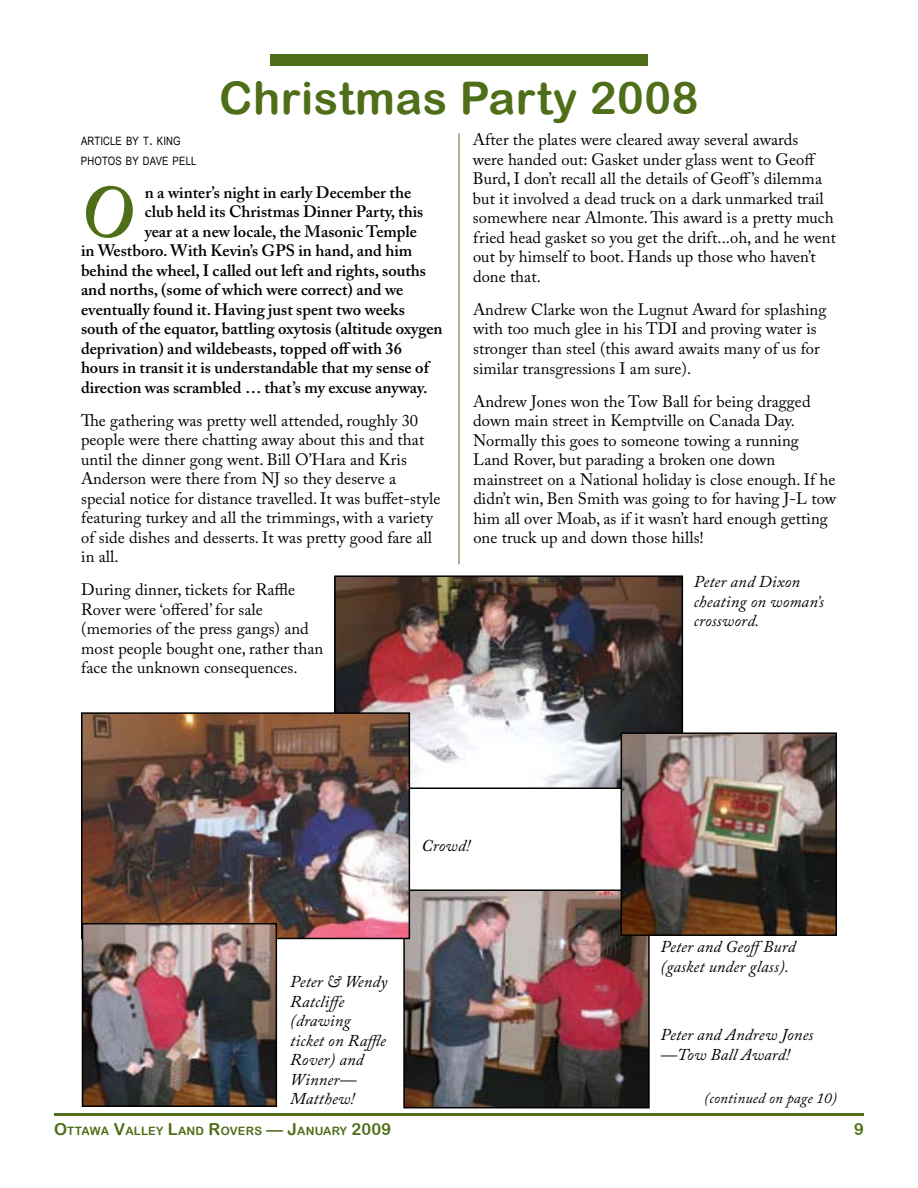
<style>
.page{position:relative;width:918px;height:1188px;background:#fff}
.page>*{position:absolute;margin:0;border:0;box-sizing:border-box;transform-origin:0 0}
.t1{font:italic 600 74.4px "Adobe Caslon Pro";color:#4f6e18}
.t2{font:45px "Arial Rounded MT Bold";letter-spacing:.01em;color:#4f6e18}
.t3{font:16.5px/19.5px "Adobe Caslon Pro";letter-spacing:.005em;color:#000}
.t4{font:600 16.5px "Adobe Caslon Pro";color:#000}
.t5{font:italic 16.5px/19.5px "Adobe Caslon Pro";letter-spacing:.01em;color:#000}
.t6{font:italic 15px "Adobe Caslon Pro";letter-spacing:.01em;color:#000}
.t7{font:11.55px "Arial Rounded MT Bold";letter-spacing:.02em;color:#4f6e18}
.t8{font:11.55px/19.5px "Arial Narrow";letter-spacing:.015em;color:#000}
.s1{font-size:16.5px}
</style>
<div class="page">
<hr style="left:54px;top:1113px;width:810px;height:3px;background:#4f6e18">
<img style="left:406px;top:893px;width:241px;height:212px">
<div style="left:403px;top:890px;width:247px;height:218px;border:2px solid #000"></div>
<hr style="left:459px;top:133px;width:1px;height:431px;background:#4f6e18">
<div style="left:270px;top:54px;width:378px;height:12px;background:#4f6e18"></div>
<img style="left:337px;top:578px;width:343px;height:208px">
<div style="left:334px;top:575px;width:349px;height:214px;border:2px solid #000"></div>
<img style="left:624px;top:735px;width:210px;height:198px">
<div style="left:621px;top:732px;width:216px;height:204px;border:2px solid #000"></div>
<img style="left:84px;top:715px;width:323px;height:221px">
<div style="left:81px;top:712px;width:329px;height:227px;border:2px solid #000"></div>
<img style="left:85px;top:926px;width:189px;height:178px">
<div style="left:82px;top:923px;width:195px;height:184px;border:2px solid #000"></div>
<h2 class="t2" style="left:219px;top:71px;width:481px">CHRISTMAS PARTY 2008</h2>
<p class="t8" style="left:81px;top:131px;width:117px">ARTICLE BY T<span class="s1">.</span> KING<br>PHOTOS BY DAVE PELL</p>
<h1 class="t1" style="left:81px;top:168px;width:67px">O</h1>
<p class="t4" style="left:145px;top:182px;width:268px">n a winter’s night in early December the</p>
<p class="t4" style="left:145px;top:202px;width:280px">club held its Christmas Dinner Party, this</p>
<p class="t4" style="left:145px;top:221px;width:274px">year at a new locale, the Masonic Temple</p>
<p class="t4" style="left:81px;top:241px;width:333px">in Westboro. With Kevin’s GPS in hand, and him</p>
<p class="t4" style="left:81px;top:260px;width:347px">behind the wheel, I called out left and rights, souths</p>
<p class="t4" style="left:81px;top:280px;width:324px">and norths, (some of which were correct) and we</p>
<p class="t4" style="left:81px;top:299px;width:325px">eventually found it. Having just spent two weeks</p>
<p class="t4" style="left:81px;top:319px;width:363px">south of the equator, battling oxytosis (altitude oxygen</p>
<p class="t4" style="left:81px;top:338px;width:323px">deprivation) and wildebeasts, topped off with 36</p>
<p class="t4" style="left:81px;top:358px;width:349px">hours in transit it is understandable that my sense of</p>
<p class="t4" style="left:81px;top:377px;width:348px">direction was scrambled … that’s my excuse anyway.</p>
<p class="t3" style="left:81px;top:410px;width:361px">The gathering was pretty well attended, roughly 30 people were there chatting away about this and that until the dinner gong went. Bill O’Hara and Kris Anderson were there from NJ so they deserve a special notice for distance travelled. It was buffet-style featuring turkey and all the trimmings, with a variety of side dishes and desserts. It was pretty good fare all in all.</p>
<p class="t3" style="left:81px;top:580px;width:244px">During dinner, tickets for Raffle<br>Rover were ‘offered’ for sale (memories of the press gangs) and most people bought one, rather than face the unknown consequences.</p>
<p class="t3" style="left:473px;top:130px;width:365px">After the plates were cleared away several awards<br>were handed out: Gasket under glass went to Geoff Burd, I don’t recall all the details of Geoff’s dilemma but it involved a dead truck on a dark unmarked trail somewhere near Almonte.This award is a pretty much fried head gasket so you get the drift...oh, and he went out by himself to boot. Hands up those who haven’t done that.</p>
<p class="t3" style="left:473px;top:300px;width:355px">Andrew Clarke won the Lugnut Award for splashing with too much glee in his TDI and proving water is stronger than steel (this award awaits many of us for similar transgressions I am sure).</p>
<p class="t3" style="left:473px;top:391px;width:364px">Andrew Jones won the Tow Ball for being dragged down main street in Kemptville on Canada Day.<br>Normally this goes to someone towing a running Land Rover, but parading a broken one down mainstreet on a National holiday is close enough. If he didn’t win, Ben Smith was going to for having J-L tow him all over Moab, as if it wasn’t hard enough getting one truck up and down those hills!</p>
<p class="t5" style="left:694px;top:572px;width:132px">Peter and Dixon cheating on woman’s crossword.</p>
<p class="t5" style="left:422px;top:836px;width:51px">Crowd!</p>
<p class="t5" style="left:290px;top:972px;width:99px">Peter &amp; Wendy<br>Ratcliffe (drawing ticket on Raffle<br>Rover) and<br>Winner—<br>Matthew!</p>
<p class="t7" style="left:54px;top:1124px;width:339px"><span class="s1">O</span>TTAWA <span class="s1">V</span>ALLEY <span class="s1">L</span>AND <span class="s1">R</span>OVERS <span class="s1">— J</span>ANUARY <span class="s1">2009</span></p>
<p class="t5" style="left:660px;top:937px;width:137px">Peter and GeoffBurd (gasket under glass).</p>
<p class="t5" style="left:660px;top:1025px;width:155px">Peter and Andrew Jones —Tow Ball Award!</p>
<p class="t6" style="left:704px;top:1089px;width:134px">(continued on page 10)</p>
</div>
